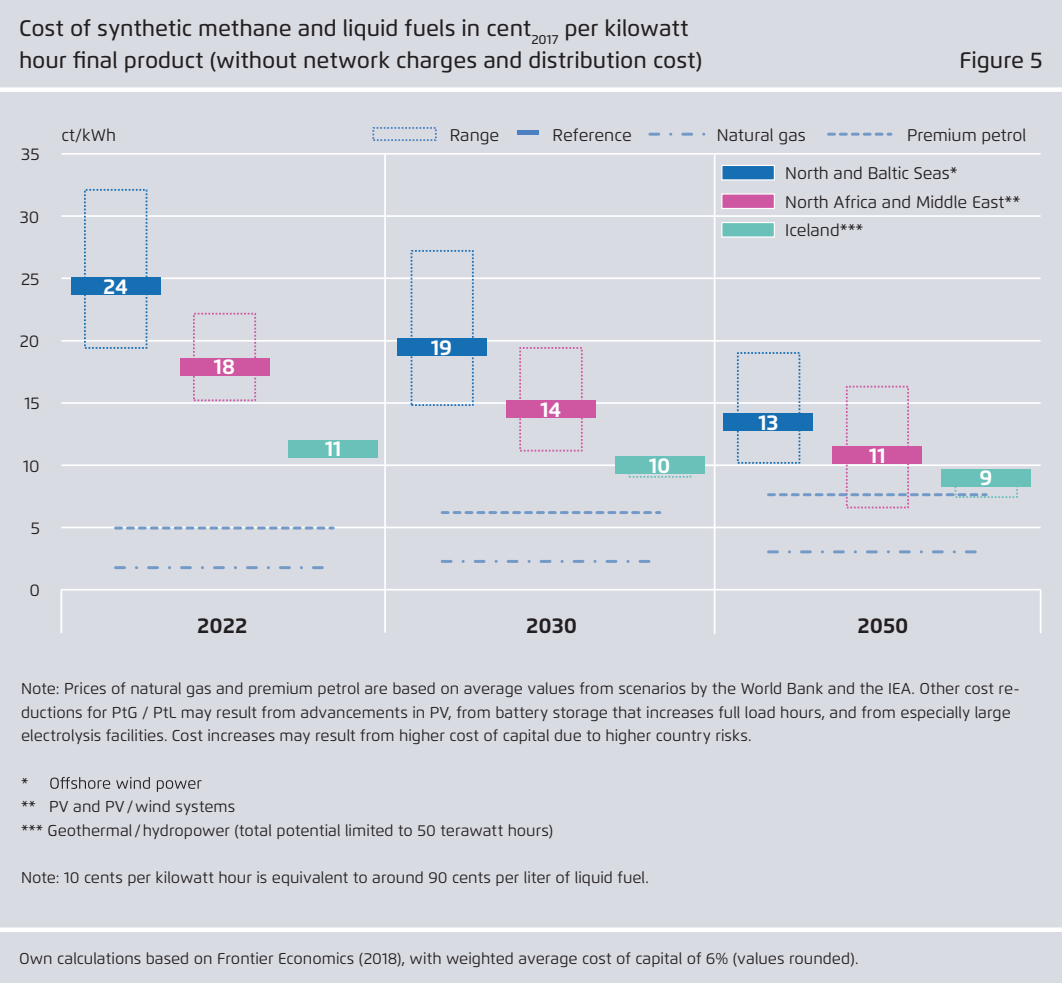
<style>
.page{position:relative;width:1062px;height:983px;background:#d9dbe3}
.page>*{position:absolute;margin:0;border:0;box-sizing:border-box;transform-origin:0 0}
.t1{font:500 22.5px/32.2px "Flexo";color:#231f20}
.t2{font:700 21.38px "Flexo";color:#fff}
.t3{font:700 21.38px "Flexo";color:#231f20}
.t4{font:16.88px "Flexo";color:#231f20}
.t5{font:15.75px/23.6px "Flexo";color:#231f20}
</style>
<div class="page">
<div style="left:0;top:87px;width:1062px;height:5px;background:#fff"></div>
<div style="left:0;top:927px;width:1062px;height:5px;background:#fff"></div>
<svg style="left:50px;top:777px;width:152px;height:15px"></svg>
<hr style="left:61px;top:527px;width:980px;height:1px;background:#fff">
<hr style="left:61px;top:464px;width:980px;height:2px;background:#fff">
<hr style="left:61px;top:402px;width:980px;height:2px;background:#fff">
<hr style="left:61px;top:340px;width:980px;height:2px;background:#fff">
<hr style="left:61px;top:277px;width:980px;height:2px;background:#fff">
<hr style="left:61px;top:215px;width:980px;height:2px;background:#fff">
<hr style="left:61px;top:153px;width:980px;height:2px;background:#fff">
<div style="left:84px;top:189px;width:63px;height:160px;border:2px dashed #176fb3"></div>
<div style="left:193px;top:313px;width:63px;height:88px;border:2px dashed #cf56a0"></div>
<div style="left:411px;top:250px;width:63px;height:156px;border:2px dashed #1c72ba"></div>
<div style="left:519px;top:347px;width:64px;height:105px;border:2px dashed #cf56a0"></div>
<div style="left:628px;top:462px;width:63px;height:16px;border:2px dashed #69c1b9"></div>
<div style="left:737px;top:352px;width:63px;height:112px;border:2px dashed #176fb3"></div>
<div style="left:846px;top:386px;width:63px;height:122px;border:2px dashed #cf56a0"></div>
<div style="left:955px;top:476px;width:63px;height:22px;border:2px dashed #69c1b9"></div>
<hr style="left:61px;top:589px;width:980px;height:1px;background:#fff">
<hr style="left:60px;top:590px;width:2px;height:43px;background:#fff">
<hr style="left:1040px;top:590px;width:1px;height:43px;background:#fff">
<svg style="left:768px;top:550px;width:209px;height:3px"></svg>
<svg style="left:442px;top:560px;width:209px;height:3px"></svg>
<svg style="left:116px;top:566px;width:208px;height:3px"></svg>
<svg style="left:768px;top:493px;width:218px;height:3px"></svg>
<svg style="left:442px;top:511px;width:218px;height:3px"></svg>
<svg style="left:116px;top:527px;width:217px;height:3px"></svg>
<div style="left:71px;top:277px;width:89px;height:18px;background:#176fb3"></div>
<div style="left:721px;top:165px;width:54px;height:16px;background:#176fb3;border:1px solid #fff"></div>
<div style="left:721px;top:193px;width:54px;height:16px;background:#cf56a0;border:1px solid #fff"></div>
<div style="left:721px;top:222px;width:54px;height:16px;background:#69c1b9;border:1px solid #fff"></div>
<div style="left:180px;top:358px;width:89px;height:18px;background:#cf56a0"></div>
<div style="left:289px;top:440px;width:89px;height:18px;background:#69c1b9"></div>
<div style="left:397px;top:338px;width:90px;height:18px;background:#176fb3"></div>
<div style="left:506px;top:400px;width:89px;height:18px;background:#cf56a0"></div>
<div style="left:615px;top:456px;width:89px;height:18px;background:#69c1b9"></div>
<div style="left:724px;top:413px;width:89px;height:18px;background:#176fb3"></div>
<div style="left:833px;top:446px;width:89px;height:18px;background:#cf56a0"></div>
<div style="left:941px;top:469px;width:90px;height:18px;background:#69c1b9"></div>
<div style="left:372px;top:127px;width:65px;height:14px;border:2px dashed #4b81c2"></div>
<hr style="left:517px;top:131px;width:22px;height:4px;background:#4b81c2">
<svg style="left:650px;top:133px;width:56px;height:3px"></svg>
<svg style="left:828px;top:133px;width:63px;height:3px"></svg>
<hr style="left:384px;top:153px;width:2px;height:480px;background:#fff">
<hr style="left:714px;top:155px;width:1px;height:479px;background:#fff">
<h1 class="t1" style="left:19px;top:12px;width:685px">Cost of synthetic methane and liquid fuels in cent<sub>2017</sub> per kilowatt hour final product (without network charges and distribution cost)</h1>
<h1 class="t1" style="left:959px;top:44px;width:85px">Figure 5</h1>
<p class="t4" style="left:21px;top:144px;width:20px">35</p>
<p class="t4" style="left:20px;top:206px;width:21px">30</p>
<p class="t4" style="left:21px;top:269px;width:20px">25</p>
<p class="t4" style="left:20px;top:331px;width:21px">20</p>
<p class="t4" style="left:25px;top:393px;width:17px">15</p>
<p class="t4" style="left:23px;top:456px;width:18px">10</p>
<p class="t4" style="left:31px;top:518px;width:11px">5</p>
<p class="t4" style="left:29px;top:580px;width:12px">0</p>
<p class="t4" style="left:62px;top:124px;width:56px">ct/kWh</p>
<h2 class="t2" style="left:103px;top:273px;width:27px">24</h2>
<p class="t4" style="left:450px;top:125px;width:51px">Range</p>
<p class="t4" style="left:552px;top:125px;width:81px">Reference</p>
<p class="t4" style="left:717px;top:125px;width:90px">Natural gas</p>
<p class="t4" style="left:907px;top:125px;width:121px">Premium petrol</p>
<p class="t4" style="left:785px;top:163px;width:174px">North and Baltic Seas*</p>
<p class="t4" style="left:785px;top:192px;width:237px">North Africa and Middle East**</p>
<h2 class="t2" style="left:214px;top:354px;width:23px">18</h2>
<h2 class="t2" style="left:325px;top:436px;width:18px">11</h2>
<h2 class="t2" style="left:431px;top:334px;width:23px">19</h2>
<h2 class="t2" style="left:540px;top:396px;width:22px">14</h2>
<h2 class="t2" style="left:649px;top:452px;width:23px">10</h2>
<p class="t4" style="left:785px;top:220px;width:80px">Iceland***</p>
<h2 class="t2" style="left:758px;top:409px;width:22px">13</h2>
<h2 class="t2" style="left:869px;top:442px;width:18px">11</h2>
<h2 class="t3" style="left:197px;top:612px;width:52px">2022</h2>
<h2 class="t3" style="left:526px;top:612px;width:52px">2030</h2>
<h2 class="t3" style="left:857px;top:612px;width:53px">2050</h2>
<h2 class="t2" style="left:980px;top:465px;width:14px">9</h2>
<p class="t5" style="left:21px;top:677px;width:1000px">Note: Prices of natural gas and premium petrol are based on average values from scenarios by the World Bank and the IEA. Other cost re&shy;ductions for PtG / PtL may result from advancements in PV, from battery storage that increases full load hours, and from especially large electrolysis facilities. Cost increases may result from higher cost of capital due to higher country risks.</p>
<p class="t5" style="left:21px;top:771px;width:534px">*<br>** PV and PV/wind systems<br>*** Geothermal /hydropower (total potential limited to 50 terawatt hours)</p>
<p class="t5" style="left:21px;top:866px;width:629px">Note: 10 cents per kilowatt hour is equivalent to around 90 cents per liter of liquid fuel.</p>
<p class="t5" style="left:19px;top:946px;width:841px">Own calculations based on Frontier Economics (2018), with weighted average cost of capital of 6% (values rounded).</p>
</div>
